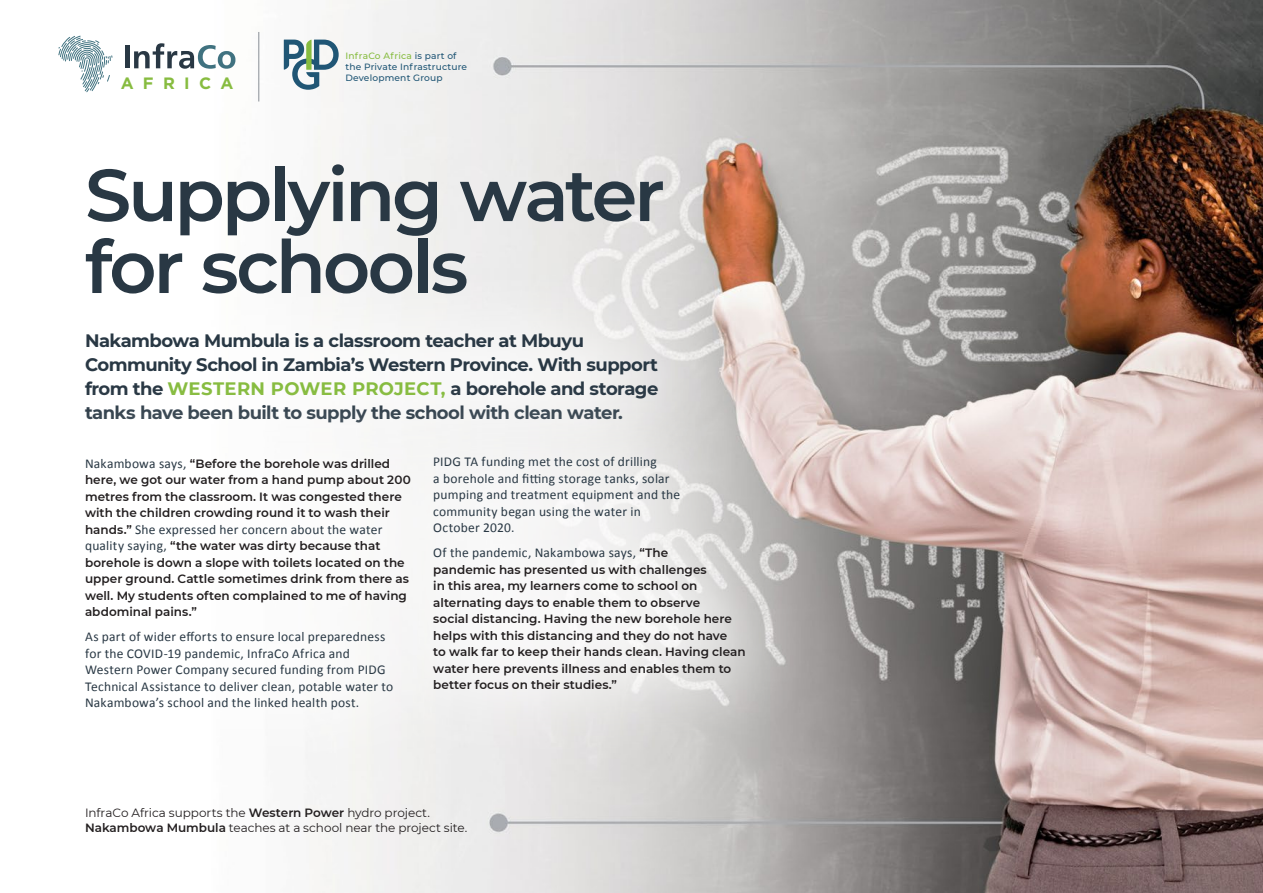
<style>
.page{position:relative;width:1263px;height:893px;background:#fff}
.page>*{position:absolute;margin:0;border:0;box-sizing:border-box;transform-origin:0 0}
.t1{font:600 73.5px/71.8px "Montserrat";letter-spacing:-.045em;color:#293844}
.t2{font:700 18px/24px "Montserrat";letter-spacing:-.03em;color:#293844}
.t3{font:700 16.35px "Gotham";letter-spacing:.565em;color:#87bc40}
.t4{font:13.5px/16.5px "Calibri";letter-spacing:.015em;color:#293844}
.t5{font:600 12px/16.5px "Montserrat";letter-spacing:.005em;color:#231f20}
.t6{font:12px/15px "Montserrat";letter-spacing:-.005em;color:#231f20}
.t7{font:500 9.15px/11.1px "Montserrat";letter-spacing:.02em;color:#205675}
.s1{color:#87bc40}
.s2{font-family:"Calibri";font-weight:400;font-size:13.5px;color:#293844}
.s3{font-family:"Montserrat";font-weight:600;font-size:12px;color:#231f20}
.s4{font-weight:600}
</style>
<div class="page">
<img style="left:86px;top:0;width:1177px;height:893px">
<div style="left:8px;top:256px;width:726px;height:244px;background:#fff;opacity:.75"></div>
<div style="left:7px;top:379px;width:812px;height:408px;background:#fff;opacity:.75"></div>
<svg style="left:284px;top:40px;width:55px;height:50px"></svg>
<hr style="left:258px;top:32px;width:1px;height:69px;background:#8e949a">
<svg style="left:58px;top:35px;width:55px;height:57px"></svg>
<hr style="left:125px;top:45px;width:4px;height:23px;background:#293844">
<svg style="left:134px;top:43px;width:101px;height:26px"></svg>
<h3 class="t3" style="left:121px;top:74px;width:114px">AFRICA</h3>
<p class="t7" style="left:345px;top:49px;width:123px"><span class="s1">InfraCo Africa</span> is part of the Private Infrastructure<br>Development Group</p>
<h1 class="t1" style="left:85px;top:156px;width:581px">Supplying water for schools</h1>
<h2 class="t2" style="left:85px;top:328px;width:575px">Nakambowa Mumbula is a classroom teacher at Mbuyu Community School in Zambia’s Western Province. With support from the <span class="s1">WESTERN POWER PROJECT,</span> a borehole and storage tanks have been built to supply the school with clean water.</h2>
<p class="t5" style="left:85px;top:455px;width:327px"><span class="s2">Nakambowa says,</span> “Before the borehole was drilled here, we got our water from a hand pump about 200 metres from the classroom. It was congested there with the children crowding round it to wash their</p>
<p class="t4" style="left:85px;top:521px;width:299px"><span class="s3">hands.”</span> She expressed her concern about the water</p>
<p class="t5" style="left:85px;top:537px;width:326px"><span class="s2">quality saying,</span> “the water was dirty because that borehole is down a slope with toilets located on the upper ground. Cattle sometimes drink from there as well. My students often complained to me of having abdominal pains.”</p>
<p class="t4" style="left:85px;top:628px;width:310px">As part of wider efforts to ensure local preparedness for the COVID-19 pandemic, InfraCo Africa and Western Power Company secured funding from PIDG Technical Assistance to deliver clean, potable water to Nakambowa’s school and the linked health post.</p>
<p class="t4" style="left:433px;top:453px;width:248px">PIDG TA funding met the cost of drilling<br>a borehole and fitting storage tanks, solar pumping and treatment equipment and the community began using the water in October 2020.</p>
<p class="t4" style="left:433px;top:544px;width:237px">Of the pandemic, Nakambowa says, <span class="s3">“The</span></p>
<p class="t5" style="left:433px;top:561px;width:314px">pandemic has presented us with challenges<br>in this area, my learners come to school on alternating days to enable them to observe<br>social distancing. Having the new borehole here helps with this distancing and they do not have<br>to walk far to keep their hands clean. Having clean water here prevents illness and enables them to better focus on their studies.”</p>
<p class="t6" style="left:85px;top:805px;width:384px">InfraCo Africa supports the <span class="s4">Western Power</span> hydro project.<br><span class="s4">Nakambowa Mumbula</span> teaches at a school near the project site.</p>
</div>
